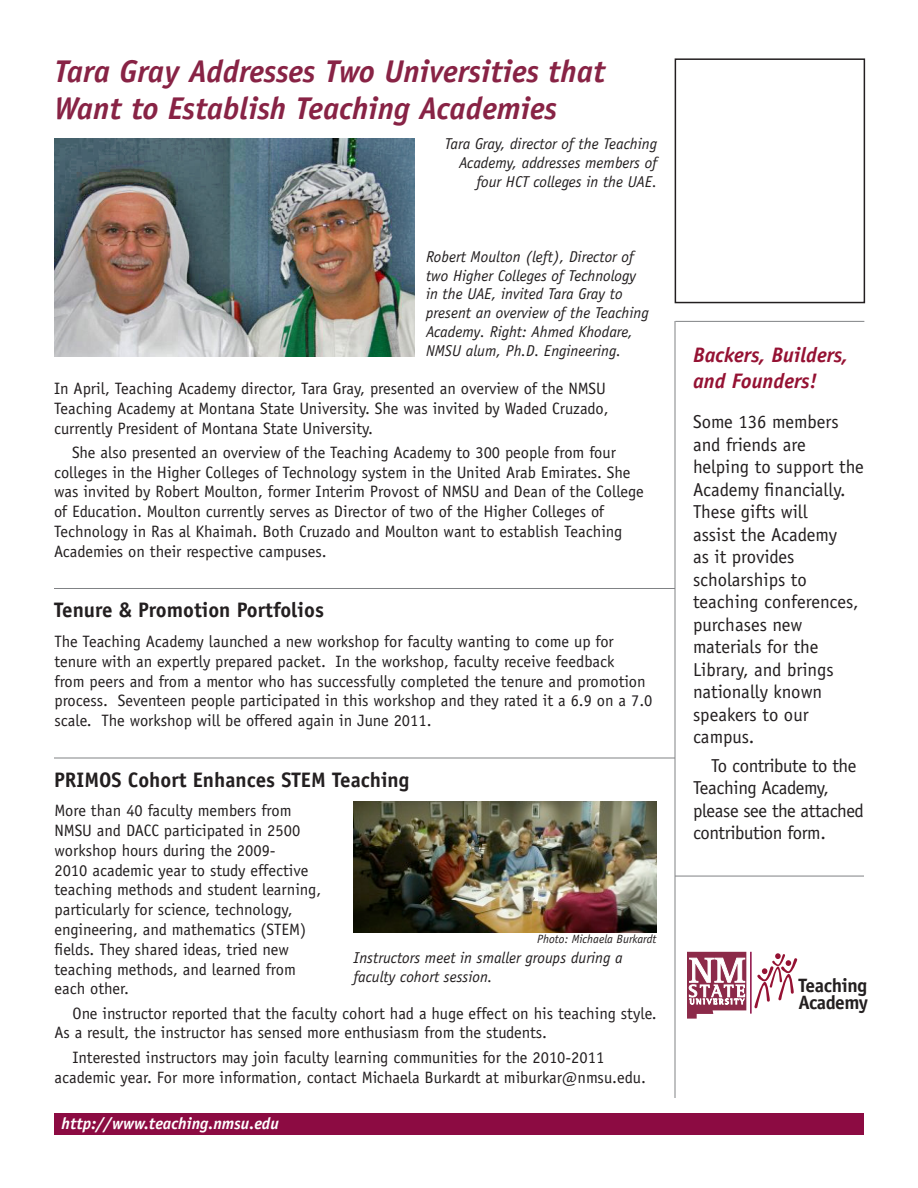
<style>
.page{position:relative;width:918px;height:1188px;background:#fff}
.page>*{position:absolute;margin:0;border:0;box-sizing:border-box;transform-origin:0 0}
.t1{font:italic 700 31.5px/37.5px "Officina Sans Std";color:#882345}
.t2{font:700 21px "Officina Sans Std";color:#231f20}
.t3{font:italic 700 21px/25.2px "Officina Sans Std";color:#951233}
.t4{font:700 19.35px/16.4px "Officina Sans Std";letter-spacing:-.025em;color:#231f20}
.t5{font:18.75px/22.5px "Officina Sans Std";color:#231f20}
.t6{font:18.75px/22.5px "Officina Sans Std";letter-spacing:-.02em;color:#231f20}
.Text_paragraph{font:16.5px/19.8px "Officina Sans Std";color:#231f20}
.t7{font:italic 700 16.5px "Officina Sans Std";color:#fff}
.t8{font:italic 15.75px/18.9px "Officina Sans Std";color:#231f20}
.t9{font:italic 12px "Officina Sans Std";color:#231f20}
</style>
<div class="page">
<div style="left:54px;top:1113px;width:810px;height:22px;background:#8c0b42"></div>
<hr style="left:675px;top:321px;width:1px;height:777px;background:#808285">
<hr style="left:675px;top:876px;width:189px;height:1px;background:#808285">
<hr style="left:675px;top:321px;width:189px;height:1px;background:#808285">
<hr style="left:54px;top:758px;width:621px;height:1px;background:#808285">
<hr style="left:54px;top:588px;width:621px;height:1px;background:#808285">
<img style="left:55px;top:138px;width:360px;height:219px">
<img style="left:354px;top:802px;width:303px;height:131px">
<div style="left:675px;top:58px;width:190px;height:245px;border:2px solid #231f20"></div>
<svg style="left:754px;top:953px;width:44px;height:56px"></svg>
<svg style="left:687px;top:952px;width:59px;height:67px"></svg>
<hr style="left:750px;top:952px;width:2px;height:62px;background:#8c0b42">
<p class="t1" style="left:54px;top:52px;width:553px">Tara Gray Addresses Two Universities that<br>Want to Establish Teaching Academies</p>
<p class="t8" style="left:445px;top:135px;width:214px;text-align:right">Tara Gray, director of the Teaching<br>Academy, addresses members of four HCT colleges in the UAE.</p>
<p class="t8" style="left:426px;top:247px;width:224px">Robert Moulton (left), Director of two Higher Colleges of Technology in the UAE, invited Tara Gray to present an overview of the Teaching Academy. Right: Ahmed Khodare, NMSU alum, Ph.D. Engineering.</p>
<p class="Text_paragraph" style="left:54px;top:378px;width:556px">In April, Teaching Academy director, Tara Gray, presented an overview of the NMSU<br>Teaching Academy at Montana State University. She was invited by Waded Cruzado, currently President of Montana State University.</p>
<p class="Text_paragraph" style="left:54px;top:442px;width:591px;text-indent:18px">She also presented an overview of the Teaching Academy to 300 people from four colleges in the Higher Colleges of Technology system in the United Arab Emirates. She was invited by Robert Moulton, former Interim Provost of NMSU and Dean of the College of Education. Moulton currently serves as Director of two of the Higher Colleges of Technology in Ras al Khaimah. Both Cruzado and Moulton want to establish Teaching Academies on their respective campuses.</p>
<p class="t2" style="left:54px;top:597px;width:271px">Tenure &amp; Promotion Portfolios</p>
<p class="Text_paragraph" style="left:54px;top:632px;width:600px">The Teaching Academy launched a new workshop for faculty wanting to come up for tenure with an expertly prepared packet. In the workshop, faculty receive feedback<br>from peers and from a mentor who has successfully completed the tenure and promotion process. Seventeen people participated in this workshop and they rated it a 6.9 on a 7.0 scale. The workshop will be offered again in June 2011.</p>
<p class="t2" style="left:54px;top:767px;width:357px">PRIMOS Cohort Enhances STEM Teaching</p>
<p class="Text_paragraph" style="left:54px;top:801px;width:268px">More than 40 faculty members from NMSU and DACC participated in 2500 workshop hours during the 2009-<br>2010 academic year to study effective teaching methods and student learning, particularly for science, technology, engineering, and mathematics (STEM) fields. They shared ideas, tried new teaching methods, and learned from each other.</p>
<p class="Text_paragraph" style="left:54px;top:1003px;width:604px;text-indent:18px">One instructor reported that the faculty cohort had a huge effect on his teaching style.<br>As a result, the instructor has sensed more enthusiasm from the students.</p>
<p class="Text_paragraph" style="left:54px;top:1047px;width:593px;text-indent:18px">Interested instructors may join faculty learning communities for the 2010-2011 academic year. For more information, contact Michaela Burkardt at miburkar@nmsu.edu.</p>
<p class="t9" style="left:537px;top:932px;width:121px">Photo: Michaela Burkardt</p>
<p class="t8" style="left:354px;top:948px;width:271px">Instructors meet in smaller groups during a faculty cohort session.</p>
<p class="t7" style="left:62px;top:1113px;width:219px">http://www.teaching.nmsu.edu</p>
<p class="t3" style="left:693px;top:343px;width:157px">Backers, Builders, and Founders!</p>
<p class="t5" style="left:693px;top:411px;width:172px">Some 136 members and friends are helping to support the<br>Academy financially.<br>These gifts will<br>assist the Academy<br>as it provides scholarships to teaching conferences, purchases new materials for the<br>Library, and brings nationally known speakers to our campus.</p>
<p class="t6" style="left:693px;top:754px;width:173px;text-indent:18px">To contribute to the<br>Teaching Academy, please see the attached contribution form.</p>
<p class="t4" style="left:798px;top:977px;width:71px">Teaching<br>Academy</p>
</div>
